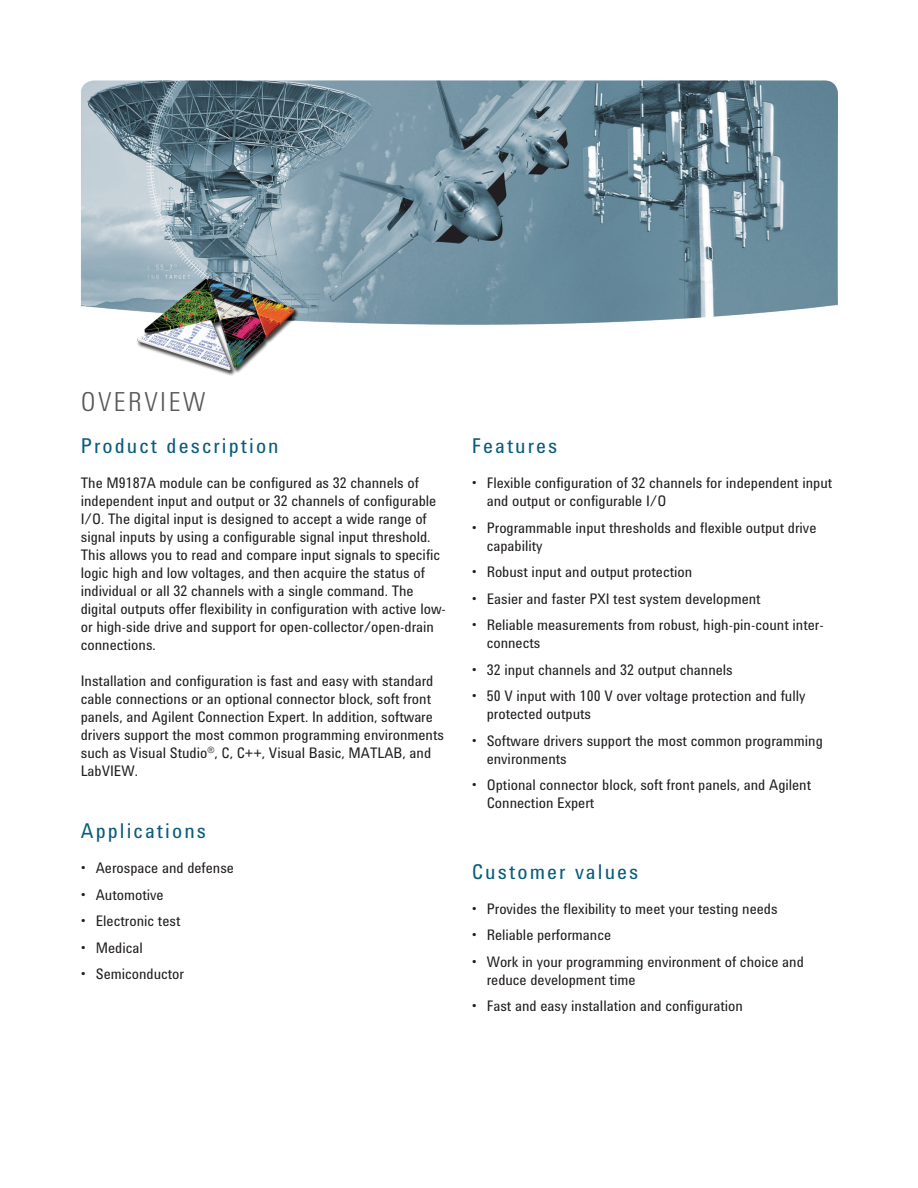
<style>
.page{position:relative;width:918px;height:1188px;background:#fff}
.page>*{position:absolute;margin:0;border:0;box-sizing:border-box;transform-origin:0 0}
._1_Header_upper_case{font:300 27px "Agilent Condensed CFF";letter-spacing:.1em;color:#57585a}
._2_Header_-_Dark_Blu{font:21px "Agilent Condensed CFF";letter-spacing:.1em;color:#0a5c7d}
.Body_Text{font:15px/18px "Agilent Condensed CFF";color:#231f20}
</style>
<div class="page">
<img style="left:81px;top:81px;width:756px;height:295px">
<p class="_1_Header_upper_case" style="left:81px;top:381px;width:126px">OVERVIEW</p>
<p class="_2_Header_-_Dark_Blu" style="left:81px;top:430px;width:199px">Product description</p>
<p class="Body_Text" style="left:81px;top:473px;width:367px">The M9187A module can be configured as 32 channels of independent input and output or 32 channels of configurable I/O. The digital input is designed to accept a wide range of signal inputs by using a configurable signal input threshold.<br>This allows you to read and compare input signals to specific logic high and low voltages, and then acquire the status of individual or all 32 channels with a single command. The digital outputs offer flexibility in configuration with active low&shy;or high-side drive and support for open-collector/open-drain connections.</p>
<p class="Body_Text" style="left:81px;top:671px;width:365px">Installation and configuration is fast and easy with standard cable connections or an optional connector block, soft front panels, and Agilent Connection Expert. In addition, software drivers support the most common programming environments such as Visual Studio<sup>®</sup>, C, C++, Visual Basic, MATLAB, and LabVIEW.</p>
<p class="_2_Header_-_Dark_Blu" style="left:81px;top:815px;width:127px">Applications</p>
<p class="Body_Text" style="left:81px;top:858px;width:155px">• Aerospace and defense</p>
<p class="Body_Text" style="left:81px;top:885px;width:84px">• Automotive</p>
<p class="Body_Text" style="left:81px;top:911px;width:101px">• Electronic test</p>
<p class="Body_Text" style="left:81px;top:938px;width:63px">• Medical</p>
<p class="Body_Text" style="left:81px;top:964px;width:105px">• Semiconductor</p>
<p class="_2_Header_-_Dark_Blu" style="left:472px;top:430px;width:87px">Features</p>
<p class="Body_Text" style="left:487px;top:473px;width:347px;text-indent:-15px">• Flexible configuration of 32 channels for independent input and output or configurable I/O</p>
<p class="Body_Text" style="left:487px;top:518px;width:331px;text-indent:-15px">• Programmable input thresholds and flexible output drive capability</p>
<p class="Body_Text" style="left:472px;top:562px;width:222px">• Robust input and output protection</p>
<p class="Body_Text" style="left:472px;top:589px;width:290px">• Easier and faster PXI test system development</p>
<p class="Body_Text" style="left:487px;top:615px;width:339px;text-indent:-15px">• Reliable measurements from robust, high-pin-count inter&shy;connects</p>
<p class="Body_Text" style="left:472px;top:660px;width:263px">• 32 input channels and 32 output channels</p>
<p class="Body_Text" style="left:487px;top:686px;width:320px;text-indent:-15px">• 50 V input with 100 V over voltage protection and fully protected outputs</p>
<p class="Body_Text" style="left:487px;top:731px;width:338px;text-indent:-15px">• Software drivers support the most common programming environments</p>
<p class="Body_Text" style="left:487px;top:775px;width:326px;text-indent:-15px">• Optional connector block, soft front panels, and Agilent<br>Connection Expert</p>
<p class="_2_Header_-_Dark_Blu" style="left:472px;top:856px;width:168px">Customer values</p>
<p class="Body_Text" style="left:472px;top:899px;width:307px">• Provides the flexibility to meet your testing needs</p>
<p class="Body_Text" style="left:472px;top:925px;width:141px">• Reliable performance</p>
<p class="Body_Text" style="left:487px;top:952px;width:319px;text-indent:-15px">• Work in your programming environment of choice and reduce development time</p>
<p class="Body_Text" style="left:472px;top:996px;width:273px">• Fast and easy installation and configuration</p>
</div>
